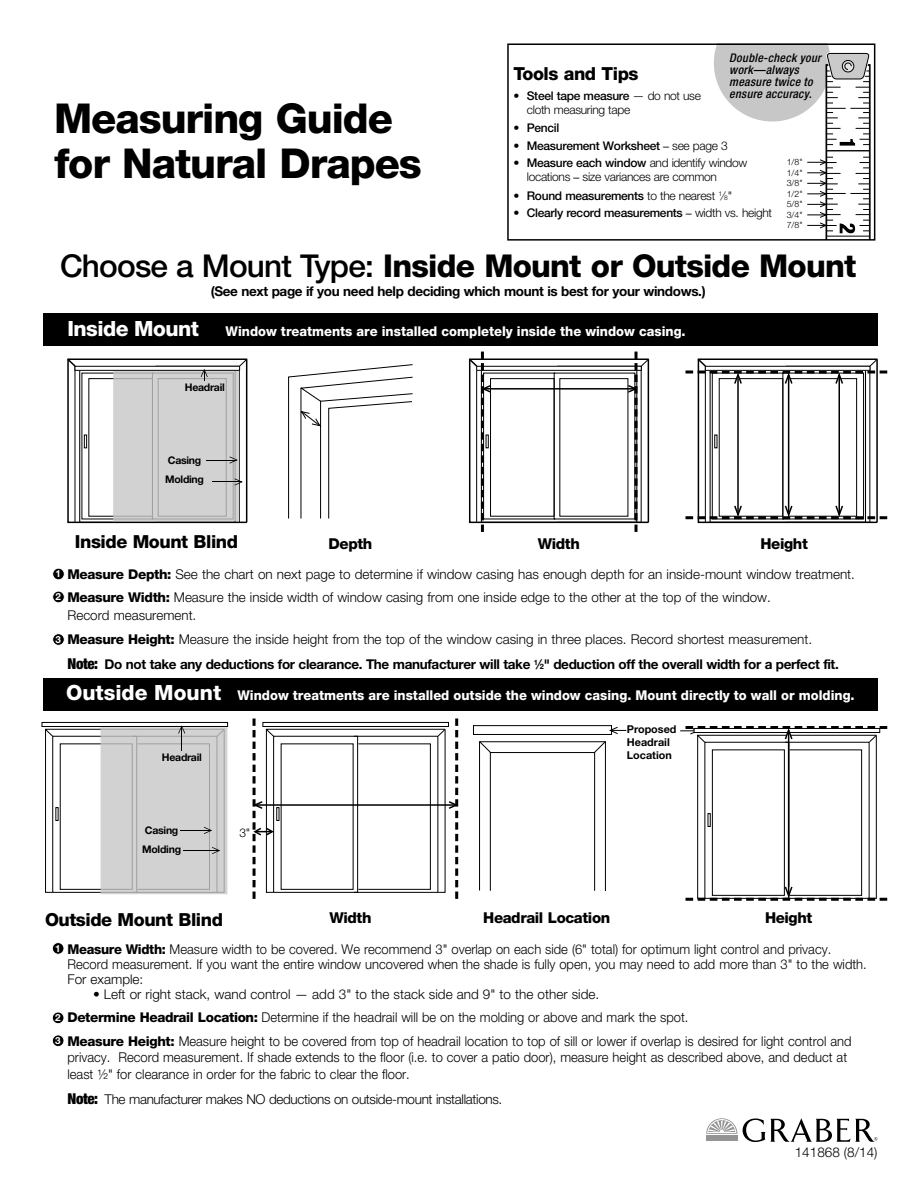
<style>
.page{position:relative;width:918px;height:1188px;background:#fff}
.page>*{position:absolute;margin:0;border:0;box-sizing:border-box;transform-origin:0 0}
.t1{font:800 41.25px/45px "Helvetica Neue LT Std";letter-spacing:-.025em;color:#000}
.t2{font:800 31.5px "Helvetica Neue LT Std";letter-spacing:-.025em;color:#000}
.t3{font:800 21px "Helvetica Neue LT Std";letter-spacing:-.025em;color:#fff}
.t4{font:800 18px "Helvetica Neue LT Std";letter-spacing:-.025em;color:#000}
.t5{font:800 15px "Helvetica Neue LT Std";letter-spacing:-.025em;color:#000}
.t6{font:300 13.5px/16.5px "Helvetica Neue LT Std";color:#000;scale:.96 1}
.t7{font:300 13.5px/18px "Helvetica Neue LT Std";color:#000}
.t8{font:700 13.5px "Helvetica Neue LT Std";letter-spacing:-.025em;color:#000}
.t9{font:800 13.5px "Helvetica Neue LT Std";color:#fff;scale:.96 1}
.t10{font:300 13.5px "Helvetica Neue LT Std";letter-spacing:-.025em;color:#000}
.t11{font:300 12px/13.5px "Helvetica Neue LT Std";letter-spacing:-.025em;color:#000}
.t12{font:500 12px "Helvetica Neue LT Std";letter-spacing:-.025em;color:#000}
.t13{font:italic 500 condensed 12px/12px "Helvetica Neue LT Std";letter-spacing:.025em;color:#000}
.t14{font:700 10.8px/12.9px "Helvetica Neue LT Std";color:#000}
.t15{font:700 10.5px "Helvetica Neue LT Std";letter-spacing:-.025em;color:#000}
.t16{font:700 9.9px "Helvetica Neue LT Std";color:#fff}
.t17{font:300 8.7px "Helvetica Neue LT Std";color:#000}
.s1{font-weight:500}
.s2{font-weight:300}
.s3{font-family:"Avenir LT Std";font-weight:400}
.s4{font-weight:300;font-size:6.6px}
.s5{font-weight:800}
.s6{font-weight:900;font-stretch:condensed;font-size:15px}
.s7{font-size:7.35px}
.s8{font-size:21px}
.s9{font-weight:900;font-stretch:condensed}
</style>
<div class="page">
<div style="left:473px;top:725px;width:139px;height:10px;border:1px solid #000"></div>
<svg style="left:478px;top:726px;width:148px;height:165px"></svg>
<svg style="left:288px;top:364px;width:125px;height:155px"></svg>
<svg style="left:468px;top:352px;width:182px;height:180px"></svg>
<hr style="left:484px;top:388px;width:151px;height:2px;background:#000">
<svg style="left:252px;top:718px;width:207px;height:181px"></svg>
<div style="left:263px;top:722px;width:185px;height:5px;background:#fff"></div>
<div style="left:262px;top:722px;width:187px;height:5px;border:1px solid #000"></div>
<div style="left:52px;top:943px;width:12px;height:11px;background:#000;border-radius:50%"></div>
<div style="left:52px;top:942px;width:12px;height:12px;border:1px solid #fff;border-radius:50%"></div>
<div style="left:52px;top:1035px;width:12px;height:12px;background:#000;border-radius:50%"></div>
<div style="left:52px;top:1035px;width:12px;height:12px;border:1px solid #fff;border-radius:50%"></div>
<div style="left:52px;top:1012px;width:12px;height:12px;background:#000;border-radius:50%"></div>
<div style="left:52px;top:1012px;width:12px;height:12px;border:1px solid #fff;border-radius:50%"></div>
<div style="left:53px;top:568px;width:11px;height:12px;background:#000;border-radius:50%"></div>
<div style="left:52px;top:568px;width:13px;height:12px;border:1px solid #fff;border-radius:50%"></div>
<div style="left:53px;top:634px;width:11px;height:11px;background:#000;border-radius:50%"></div>
<div style="left:52px;top:634px;width:13px;height:12px;border:1px solid #fff;border-radius:50%"></div>
<div style="left:53px;top:591px;width:11px;height:12px;background:#000;border-radius:50%"></div>
<div style="left:52px;top:591px;width:13px;height:12px;border:1px solid #fff;border-radius:50%"></div>
<svg style="left:680px;top:726px;width:207px;height:175px"></svg>
<div style="left:43px;top:313px;width:835px;height:33px;background:#000"></div>
<div style="left:43px;top:678px;width:835px;height:33px;background:#000"></div>
<svg style="left:67px;top:358px;width:181px;height:166px"></svg>
<div style="left:42px;top:722px;width:186px;height:5px;border:1px solid #000"></div>
<svg style="left:101px;top:727px;width:126px;height:168px"></svg>
<svg style="left:43px;top:725px;width:182px;height:168px"></svg>
<hr style="left:180px;top:830px;width:31px;height:1px;background:#000">
<hr style="left:183px;top:850px;width:36px;height:1px;background:#000">
<svg style="left:686px;top:358px;width:201px;height:166px"></svg>
<hr style="left:788px;top:375px;width:1px;height:139px;background:#000">
<svg style="left:714px;top:47px;width:157px;height:191px"></svg>
<div style="left:507px;top:44px;width:368px;height:197px;border:2px solid #000"></div>
<svg style="left:706px;top:1118px;width:31px;height:23px"></svg>
<svg style="left:743px;top:1118px;width:135px;height:24px"></svg>
<p class="t1" style="left:54px;top:96px;width:369px">Measuring Guide for Natural Drapes</p>
<p class="t13" style="left:729px;top:51px;width:93px">Double-check your work—always measure twice to ensure accuracy.</p>
<p class="t4" style="left:513px;top:63px;width:127px">Tools and Tips</p>
<p class="t11" style="left:527px;top:89px;width:176px;text-indent:-14px">• <span class="s1">Steel tape measure</span> — do not use cloth measuring tape</p>
<p class="t12" style="left:513px;top:120px;width:48px"><span class="s2">•</span> Pencil</p>
<p class="t12" style="left:513px;top:138px;width:216px"><span class="s2">•</span> Measurement Worksheet <span class="s3">–</span> <span class="s2">see page 3</span></p>
<p class="t11" style="left:527px;top:156px;width:222px;text-indent:-14px">• <span class="s1">Measure each window</span> and identify window locations <span class="s3">–</span> size variances are common</p>
<p class="t12" style="left:513px;top:188px;width:220px"><span class="s2">•</span> Round measurements <span class="s2">to the nearest</span> <sup>1</sup><span class="s2">⁄</span><span class="s4">8</span><span class="s2">"</span></p>
<p class="t12" style="left:513px;top:206px;width:260px"><span class="s2">•</span> Clearly record measurements <span class="s3">–</span> <span class="s2">width vs. height</span></p>
<p class="t17" style="left:787px;top:157px;width:17px">1/8"</p>
<p class="t17" style="left:787px;top:167px;width:17px">1/4"</p>
<p class="t17" style="left:787px;top:178px;width:17px">3/8"</p>
<p class="t17" style="left:787px;top:188px;width:17px">1/2"</p>
<p class="t17" style="left:787px;top:199px;width:17px">5/8"</p>
<p class="t17" style="left:787px;top:209px;width:17px">3/4"</p>
<p class="t17" style="left:787px;top:220px;width:17px">7/8"</p>
<p class="t2" style="left:60px;top:247px;width:798px"><span class="s1">Choose a Mount Type:</span> Inside Mount or Outside Mount</p>
<p class="t8" style="left:211px;top:283px;width:496px">(See next page if you need help deciding which mount is best for your windows.)</p>
<p class="t3" style="left:68px;top:316px;width:133px">Inside Mount</p>
<p class="t9" style="left:226px;top:323px;width:481px">Window treatments are installed completely inside the window casing.</p>
<p class="t15" style="left:185px;top:381px;width:41px">Headrail</p>
<p class="t15" style="left:168px;top:454px;width:35px">Casing</p>
<p class="t15" style="left:165px;top:473px;width:40px">Molding</p>
<p class="t4" style="left:75px;top:531px;width:165px">Inside Mount Blind</p>
<p class="t5" style="left:329px;top:535px;width:45px">Depth</p>
<p class="t5" style="left:538px;top:535px;width:44px">Width</p>
<p class="t5" style="left:761px;top:535px;width:49px">Height</p>
<p class="t7" style="left:68px;top:565px;width:789px"><span class="s5">Measure Depth:</span> See the chart on next page to determine if window casing has enough depth for an inside-mount window treatment.</p>
<p class="t7" style="left:68px;top:588px;width:705px"><span class="s5">Measure Width:</span> Measure the inside width of window casing from one inside edge to the other at the top of the window.<br>Record measurement.</p>
<p class="t7" style="left:68px;top:630px;width:746px"><span class="s5">Measure Height:</span> Measure the inside height from the top of the window casing in three places. Record shortest measurement.</p>
<p class="t8" style="left:68px;top:656px;width:773px"><span class="s6">Note:</span> Do not take any deductions for clearance. The manufacturer will take <sup>1</sup>⁄<span class="s7">2</span>" deduction off the overall width for a perfect fit.</p>
<p class="t16" style="left:56px;top:568px;width:7px">1</p>
<p class="t16" style="left:56px;top:591px;width:7px">2</p>
<p class="t16" style="left:56px;top:633px;width:7px">3</p>
<p class="t9" style="left:66px;top:687px;width:823px"><span class="s8">Outside Mount</span> Window treatments are installed outside the window casing. Mount directly to wall or molding.</p>
<p class="t15" style="left:162px;top:751px;width:41px">Headrail</p>
<p class="t15" style="left:145px;top:824px;width:35px">Casing</p>
<p class="t15" style="left:142px;top:843px;width:40px">Molding</p>
<p class="t11" style="left:240px;top:825px;width:12px">3"</p>
<p class="t4" style="left:45px;top:908px;width:180px">Outside Mount Blind</p>
<p class="t14" style="left:627px;top:722px;width:51px">Proposed<br>Headrail<br>Location</p>
<p class="t5" style="left:329px;top:909px;width:44px">Width</p>
<p class="t5" style="left:765px;top:909px;width:49px">Height</p>
<p class="t5" style="left:483px;top:909px;width:128px">Headrail Location</p>
<p class="t6" style="left:68px;top:941px;width:834px;line-height:15px"><span class="s5">Measure Width:</span> Measure width to be covered. We recommend 3" overlap on each side (6" total) for optimum light control and privacy.<br>Record measurement. If you want the entire window uncovered when the shade is fully open, you may need to add more than 3" to the width.</p>
<p class="t7" style="left:68px;top:970px;width:77px">For example:</p>
<p class="t7" style="left:93px;top:985px;width:508px"><span class="s9">•</span> Left or right stack, wand control — add 3" to the stack side and 9" to the other side.</p>
<p class="t6" style="left:68px;top:1009px;width:648px"><span class="s5">Determine Headrail Location:</span> Determine if the headrail will be on the molding or above and mark the spot.</p>
<p class="t6" style="left:68px;top:1032px;width:818px"><span class="s5">Measure Height:</span> Measure height to be covered from top of headrail location to top of sill or lower if overlap is desired for light control and privacy. Record measurement. If shade extends to the floor (i.e. to cover a patio door), measure height as described above, and deduct at least ½" for clearance in order for the fabric to clear the floor.</p>
<p class="t10" style="left:68px;top:1091px;width:436px"><span class="s6">Note:</span> The manufacturer makes NO deductions on outside-mount installations.</p>
<p class="t16" style="left:55px;top:942px;width:7px">1</p>
<p class="t16" style="left:55px;top:1012px;width:7px">2</p>
<p class="t16" style="left:55px;top:1034px;width:7px">3</p>
<p class="t7" style="left:795px;top:1143px;width:84px">141868 (8/14)</p>
</div>
